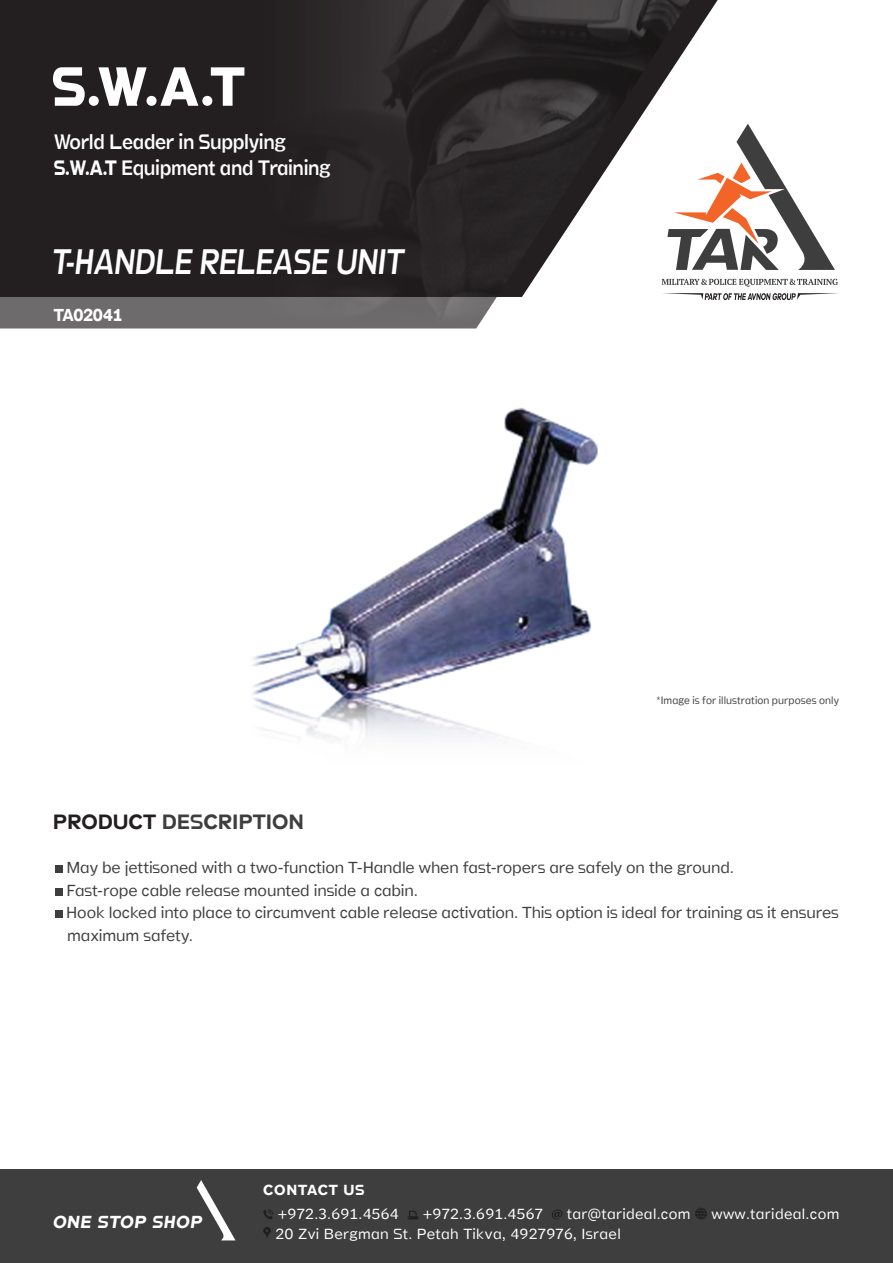
<style>
.page{position:relative;width:893px;height:1263px;background:#fff}
.page>*{position:absolute;margin:0;border:0;box-sizing:border-box;transform-origin:0 0}
.t1{font:800 55.5px "Stamen";color:#fff}
.t2{font:italic 300 36px "Stamen";color:#fff;scale:.8 1}
.t3{font:300 21.15px/25.5px "Stamen";letter-spacing:-.02em;color:#fff;scale:.89 1}
.t4{font:21px "Stamen";color:#3e3e3f}
.t5{font:italic 700 17.7px "Stamen";letter-spacing:.05em;color:#fff}
.t6{font:700 17.55px "Stamen";letter-spacing:-.03em;color:#fff;scale:.94 1}
.t7{font:200 16.2px/22.5px "Stamen";letter-spacing:-.01em;color:#3e3e3f}
.t8{font:200 14.85px/19.5px "Stamen";letter-spacing:.02em;color:#fff}
.t9{font:700 14.85px "Stamen";letter-spacing:.05em;color:#fff}
.t10{font:200 10.8px "Stamen";letter-spacing:.01em;color:#3e3e3f;scale:.94 1}
.s1{font-weight:700}
.s2{color:#231f20}
</style>
<div class="page">
<div style="left:0;top:1170px;width:893px;height:93px;background:#3e3e3f"></div>
<svg style="left:263px;top:1209px;width:10px;height:10px"></svg>
<svg style="left:408px;top:1211px;width:10px;height:8px"></svg>
<svg style="left:552px;top:1209px;width:10px;height:10px"></svg>
<svg style="left:695px;top:1208px;width:12px;height:11px"></svg>
<svg style="left:263px;top:1227px;width:8px;height:11px"></svg>
<svg style="left:197px;top:1180px;width:38px;height:60px"></svg>
<svg style="left:0;top:0;width:698px;height:328px;background:#2b2728"></svg>
<img style="left:247px;top:0;width:446px;height:328px">
<svg style="left:662px;top:279px;width:176px;height:8px"></svg>
<svg style="left:667px;top:124px;width:168px;height:146px"></svg>
<svg style="left:662px;top:293px;width:177px;height:7px"></svg>
<img style="left:253px;top:408px;width:345px;height:281px">
<img style="left:252px;top:689px;width:246px;height:50px">
<div style="left:55px;top:865px;width:7px;height:8px;background:#3e3e3f"></div>
<div style="left:55px;top:888px;width:7px;height:8px;background:#3e3e3f"></div>
<div style="left:55px;top:910px;width:7px;height:8px;background:#3e3e3f"></div>
<h1 class="t1" style="left:53px;top:43px;width:193px">W.S A. T.</h1>
<h3 class="t3" style="left:54px;top:129px;width:312px">World Leader in Supplying<br><span class="s1">W.S T .A.</span> Equipment and Training</h3>
<h2 class="t2" style="left:53px;top:233px;width:442px">-THANDLE RELEASE UNIT</h2>
<p class="t6" style="left:54px;top:301px;width:75px">TA02041</p>
<p class="t4" style="left:53px;top:805px;width:253px"><span class="s2">PRODUCT</span> DESCRIPTION</p>
<p class="t10" style="left:656px;top:694px;width:196px">*Image is for illustration purposes only</p>
<p class="t7" style="left:66px;top:857px;width:774px">May be jettisoned with a two-function -T Handle when fast-ropers are safely on the ground.<br>Fast-rope cable release mounted inside a cabin.<br>Hook locked into place to circumvent cable release activation. This option is ideal for training as it ensures maximum safety.</p>
<p class="t5" style="left:53px;top:1210px;width:150px">ONE STOP SHOP</p>
<p class="t9" style="left:263px;top:1178px;width:102px">CONTACT US</p>
<p class="t8" style="left:567px;top:1205px;width:125px">tar@tarideal.com</p>
<p class="t8" style="left:275px;top:1205px;width:347px">+972.3.691.4564<br>20 Zvi Bergman St. Petah Tikva, 4927976, Israel</p>
<p class="t8" style="left:423px;top:1205px;width:122px">+972.3.691.4567</p>
<p class="t8" style="left:711px;top:1205px;width:129px">www.tarideal.com</p>
</div>
